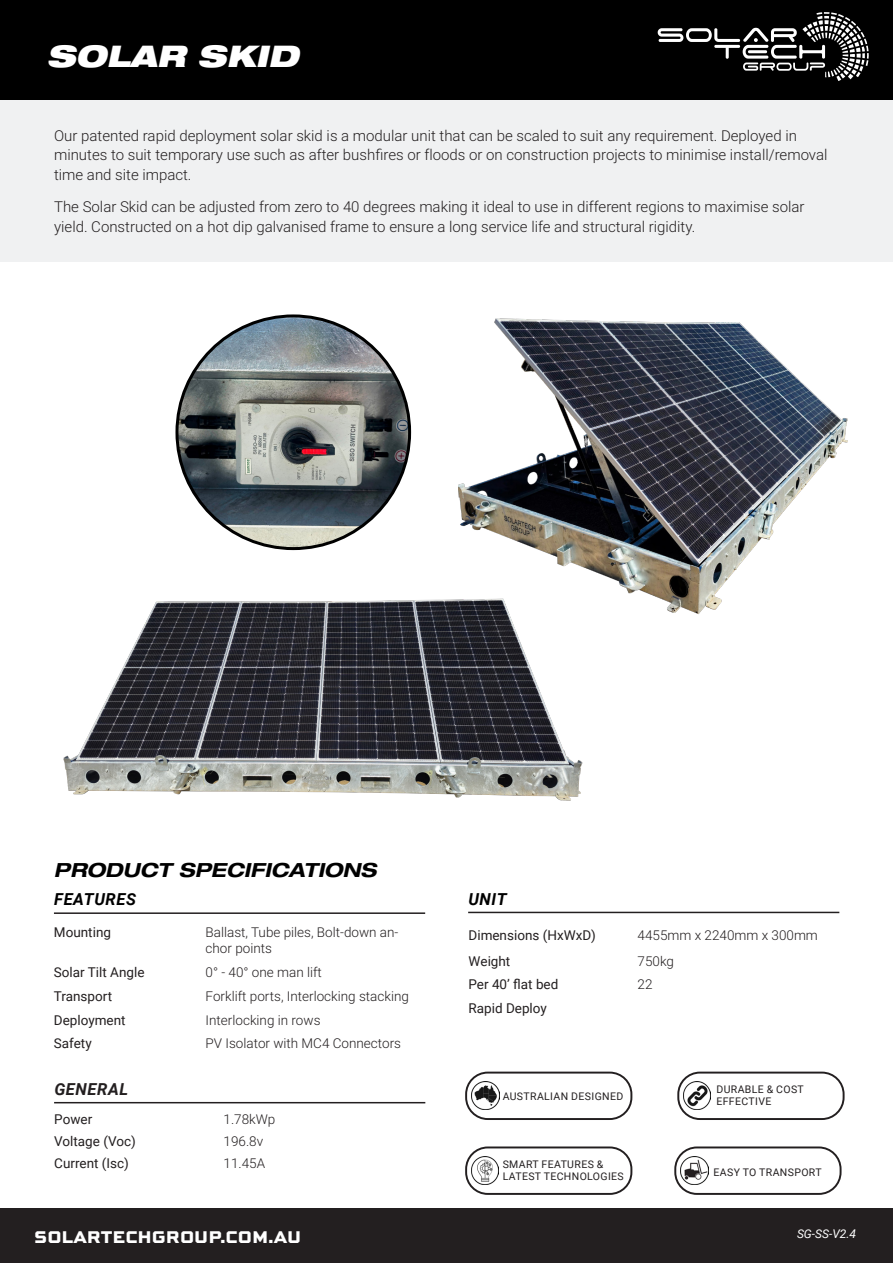
<style>
.page{position:relative;width:893px;height:1263px;background:#fff}
.page>*{position:absolute;margin:0;border:0;box-sizing:border-box;transform-origin:0 0}
.t1{font:italic 900 expanded 29.85px "Helvetica Neue LT Pro";color:#fff}
.Spec_Sheet_H1{font:italic 700 expanded 19.5px "Helvetica Neue LT Pro";color:#000}
.t2{font:800 18px "Sweet Square Pro";color:#fff}
.t3{font:italic 900 expanded 18px "Helvetica Neue LT Pro";color:#fff}
.Spec_Sheet_H2{font:italic 700 16.5px "Roboto";letter-spacing:.035em;color:#000}
.Spec_Sheet_H2-2{font:italic 700 16.5px "Roboto";letter-spacing:.035em;color:#231f20}
.Paragraph{font:300 15px/19.5px "Roboto";color:#231f20}
.t4{font:300 13.5px/16.2px "Roboto";color:#231f20}
.t5{font:13.5px "Roboto";color:#231f20}
.t6{font:italic 12px "Roboto";color:#fff}
.t7{font:10.5px/12.6px "Roboto";letter-spacing:.035em;color:#231f20}
</style>
<div class="page">
<div style="left:0;top:1209px;width:893px;height:54px;background:#231f20"></div>
<div style="left:0;top:0;width:893px;height:100px;background:#000"></div>
<div style="left:0;top:100px;width:893px;height:161px;background:#f0f1f2"></div>
<hr style="left:54px;top:912px;width:371px;height:2px;background:#231f20">
<hr style="left:54px;top:1102px;width:371px;height:1px;background:#231f20">
<div style="left:465px;top:1146px;width:167px;height:49px;border:2px solid #231f20;border-radius:22px"></div>
<img style="left:471px;top:1157px;width:28px;height:27px">
<div style="left:674px;top:1146px;width:167px;height:49px;border:2px solid #231f20;border-radius:22px"></div>
<img style="left:681px;top:1157px;width:27px;height:27px">
<div style="left:465px;top:1071px;width:167px;height:49px;border:2px solid #231f20;border-radius:22px"></div>
<img style="left:471px;top:1082px;width:28px;height:28px">
<hr style="left:468px;top:912px;width:371px;height:1px;background:#231f20">
<div style="left:677px;top:1071px;width:168px;height:49px;border:2px solid #231f20;border-radius:22px"></div>
<img style="left:683px;top:1082px;width:28px;height:27px">
<img style="left:63px;top:599px;width:520px;height:202px">
<img style="left:458px;top:318px;width:390px;height:301px">
<svg style="left:658px;top:12px;width:211px;height:69px;background:#303030"></svg>
<img style="left:177px;top:316px;width:233px;height:233px;border-radius:116px">
<p class="t1" style="left:47px;top:36px;width:253px">SOLAR SKID</p>
<p class="Paragraph" style="left:54px;top:125px;width:775px">Our patented rapid deployment solar skid is a modular unit that can be scaled to suit any requirement. Deployed in minutes to suit temporary use such as after bushfires or floods or on construction projects to minimise install/removal time and site impact.</p>
<p class="Paragraph" style="left:54px;top:197px;width:752px">The Solar Skid can be adjusted from zero to 40 degrees making it ideal to use in different regions to maximise solar yield. Constructed on a hot dip galvanised frame to ensure a long service life and structural rigidity.</p>
<p class="Spec_Sheet_H1" style="left:54px;top:857px;width:324px">PRODUCT SPECIFICATIONS</p>
<p class="Spec_Sheet_H2" style="left:54px;top:888px;width:83px">FEATURES</p>
<p class="t5" style="left:54px;top:923px;width:59px">Mounting</p>
<p class="t4" style="left:206px;top:924px;width:194px">Ballast, Tube piles, Bolt-down an&shy;chor points</p>
<p class="t5" style="left:54px;top:963px;width:92px">Solar Tilt Angle</p>
<p class="t4" style="left:206px;top:964px;width:118px">0° - 40° one man lift</p>
<p class="t5" style="left:54px;top:986px;width:60px">Transport</p>
<p class="t4" style="left:206px;top:987px;width:205px">Forklift ports, Interlocking stacking</p>
<p class="t5" style="left:54px;top:1010px;width:73px">Deployment</p>
<p class="t4" style="left:206px;top:1011px;width:116px">Interlocking in rows</p>
<p class="t5" style="left:54px;top:1033px;width:39px">Safety</p>
<p class="t4" style="left:206px;top:1034px;width:197px">PV Isolator with MC4 Connectors</p>
<p class="Spec_Sheet_H2-2" style="left:54px;top:1077px;width:75px">GENERAL</p>
<p class="t5" style="left:54px;top:1110px;width:39px">Power</p>
<p class="t4" style="left:224px;top:1111px;width:53px">1.78kWp</p>
<p class="t5" style="left:54px;top:1132px;width:83px">Voltage (Voc)</p>
<p class="t4" style="left:224px;top:1133px;width:41px">196.8v</p>
<p class="t5" style="left:54px;top:1154px;width:76px">Current (Isc)</p>
<p class="t4" style="left:224px;top:1155px;width:43px">11.45A</p>
<p class="Spec_Sheet_H2" style="left:468px;top:888px;width:40px">UNIT</p>
<p class="t5" style="left:468px;top:926px;width:129px">Dimensions (HxWxD)</p>
<p class="t4" style="left:638px;top:927px;width:182px">4455mm x 2240mm x 300mm</p>
<p class="t5" style="left:468px;top:952px;width:43px">Weight</p>
<p class="t4" style="left:638px;top:952px;width:38px">750kg</p>
<p class="t5" style="left:468px;top:975px;width:91px">Per 40’ flat bed</p>
<p class="t4" style="left:638px;top:976px;width:16px">22</p>
<p class="t5" style="left:468px;top:998px;width:80px">Rapid Deploy</p>
<p class="t7" style="left:503px;top:1089px;width:122px">AUSTRALIAN DESIGNED</p>
<p class="t7" style="left:716px;top:1082px;width:89px">DURABLE &amp; COST<br>EFFECTIVE</p>
<p class="t7" style="left:503px;top:1157px;width:123px">SMART FEATURES &amp;<br>LATEST TECHNOLOGIES</p>
<p class="t7" style="left:713px;top:1165px;width:110px">EASY TO TRANSPORT</p>
<p class="t3" style="left:34px;top:1223px;width:231px">GLOBEPOWER.NET</p>
<p class="t2" style="left:34px;top:1223px;width:269px">SOLARTECHGROUP.COM.AU</p>
<p class="t6" style="left:797px;top:1225px;width:61px">SG-SS-V2.4</p>
</div>
